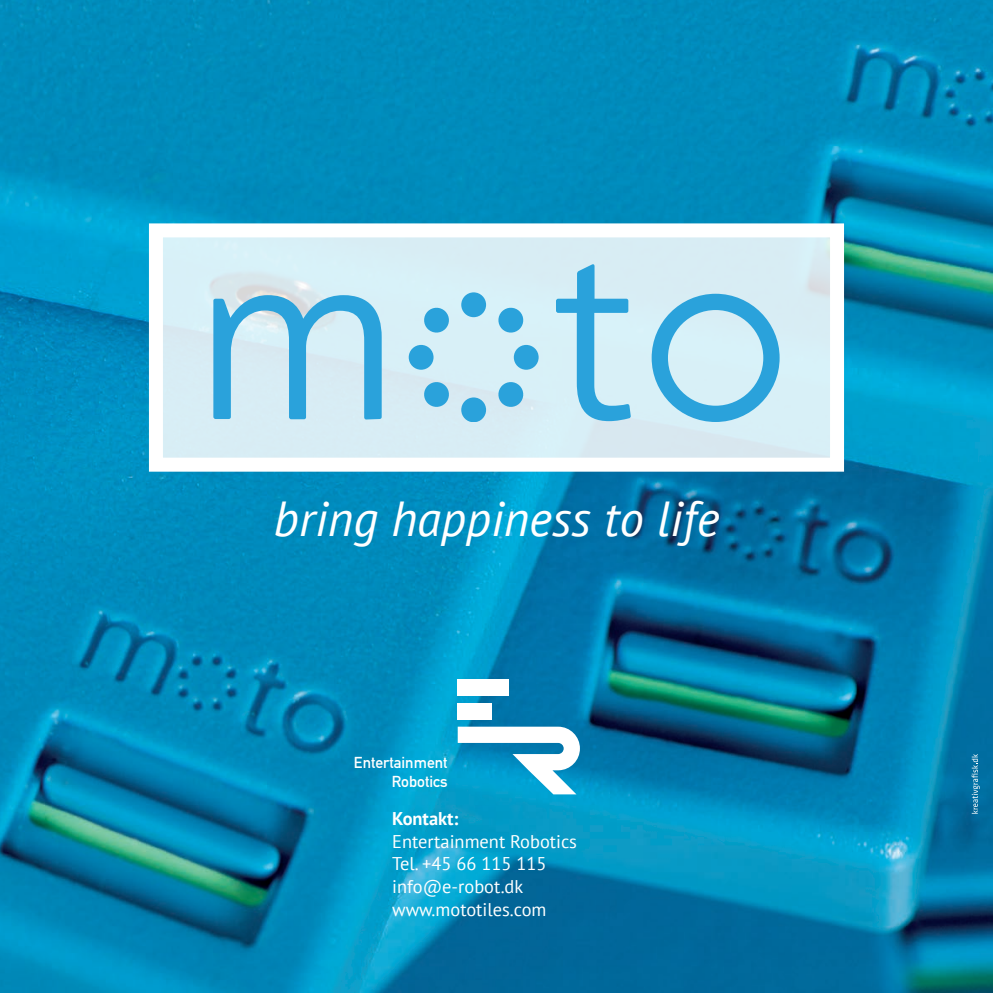
<style>
.page{position:relative;width:993px;height:993px;background:#fff}
.page>*{position:absolute;margin:0;border:0;box-sizing:border-box;transform-origin:0 0}
.t1{font:italic 49px "PT Sans";color:#fff}
.Brød_-_engelsk{font:18.38px "PT Sans";color:#fff}
.Brød_-_engelsk-2{font:700 18.38px "PT Sans";color:#fff}
.t2{font:15.58px/18.7px "DIN Mittelschrift";color:#fff;text-align:right}
</style>
<div class="page">
<img style="left:0;top:0;width:992px;height:992px">
<div style="left:157px;top:234px;width:678px;height:230px;background:#d8eef5"></div>
<div style="left:149px;top:223px;width:694px;height:248px;border:14px solid #fff"></div>
<svg style="left:651px;top:294px;width:128px;height:128px"></svg>
<svg style="left:213px;top:295px;width:168px;height:124px"></svg>
<svg style="left:556px;top:264px;width:74px;height:157px"></svg>
<div style="left:461px;top:292px;width:25px;height:25px;background:#2aa2db;border-radius:50%"></div>
<div style="left:461px;top:397px;width:25px;height:25px;background:#2aa2db;border-radius:50%"></div>
<svg style="left:424px;top:307px;width:25px;height:26px"></svg>
<svg style="left:498px;top:382px;width:26px;height:25px"></svg>
<div style="left:408px;top:345px;width:25px;height:24px;background:#2aa2db;border-radius:50%"></div>
<div style="left:513px;top:345px;width:25px;height:24px;background:#2aa2db;border-radius:50%"></div>
<svg style="left:424px;top:382px;width:25px;height:25px"></svg>
<svg style="left:498px;top:307px;width:26px;height:26px"></svg>
<svg style="left:971px;top:753px;width:8px;height:60px"></svg>
<div style="left:457px;top:678px;width:52px;height:17px;background:#fff"></div>
<div style="left:457px;top:703px;width:34px;height:16px;background:#fff"></div>
<svg style="left:457px;top:726px;width:122px;height:68px"></svg>
<p class="t1" style="left:273px;top:488px;width:447px">bring happiness to life</p>
<p class="t2" style="left:354px;top:753px;width:95px">Entertainment<br>Robotics</p>
<p class="Brød_-_engelsk-2" style="left:392px;top:806px;width:68px">Kontakt:</p>
<p class="Brød_-_engelsk" style="left:392px;top:829px;width:186px">Entertainment Robotics</p>
<p class="Brød_-_engelsk" style="left:392px;top:851px;width:156px">Tel. +45 66 115 115</p>
<p class="Brød_-_engelsk" style="left:392px;top:874px;width:132px">info@e-robot.dk</p>
<p class="Brød_-_engelsk" style="left:392px;top:897px;width:156px">www.mototiles.com</p>
</div>
